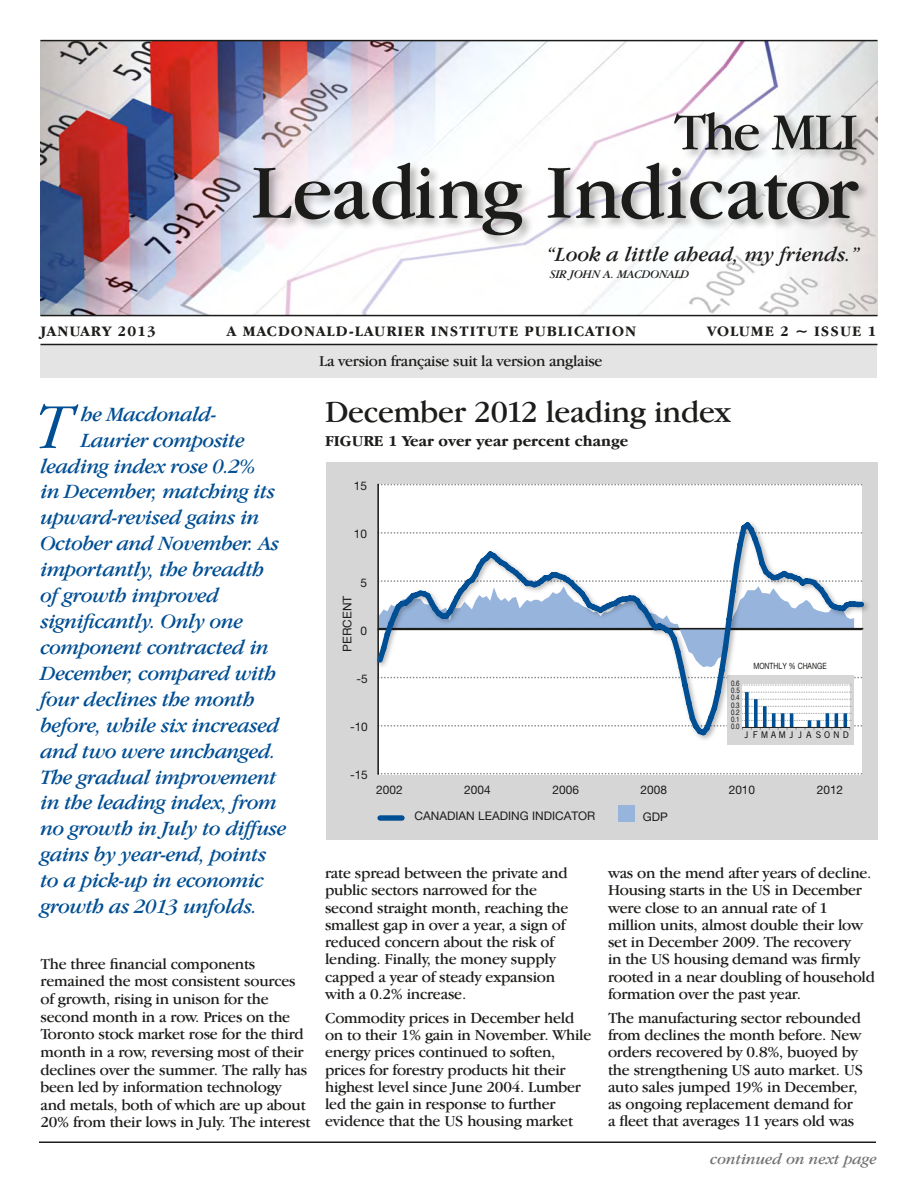
<style>
.page{position:relative;width:918px;height:1188px;background:#fff}
.page>*{position:absolute;margin:0;border:0;box-sizing:border-box;transform-origin:0 0}
.t1{font:79.5px "Garamond IT Cby BT";letter-spacing:-.01em;color:#1c1c1a}
.t2{font:italic 300 66px "Garamond IT Cby BT";color:#004e93}
.t3{font:54px "Garamond IT Cby BT";letter-spacing:-.04em;color:#1c1c1a}
.t4{font:31.5px "Garamond IT Cby BT";letter-spacing:-.01em;color:#1c1c1a}
.t5{font:italic 21px "Garamond IT Cby BT";letter-spacing:-.02em;color:#004e93}
.t6{font:italic 21px "Garamond IT Cby BT";color:#1c1c1a}
.t7{font:15.75px/17.2px "Garamond IT Cby BT";letter-spacing:-.015em;color:#1c1c1a}
.t8{font:700 15.75px "Garamond IT Cby BT";color:#1c1c1a}
.t9{font:italic 15.75px "Garamond IT Cby BT";color:#727273}
.t10{font:700 15px "Garamond IT Cby BT";letter-spacing:.07em;color:#1c1c1a}
.t11{font:italic 12.15px "Garamond IT Cby BT";color:#1c1c1a}
.t12{font:11.85px "Helvetica Neue";color:#1c1c1a}
.t13{font:11.85px "Helvetica";color:#1c1c1a}
.t14{font:9.15px "Trade Gothic";color:#010000}
.t15{font:8.7px "Helvetica Neue";color:#1c1c1a;scale:.8 1}
.t16{font:8.7px "Helvetica Neue";color:#1c1c1a}
.t17{font:7.8px "Helvetica";color:#1c1c1a;scale:.8 1}
</style>
<div class="page">
<img style="left:40px;top:41px;width:838px;height:274px">
<hr style="left:40px;top:315px;width:838px;height:1px;background:#1c1c1a">
<hr style="left:40px;top:40px;width:838px;height:1px;background:#1c1c1a">
<hr style="left:39px;top:1142px;width:837px;height:1px;background:#1c1c1a">
<div style="left:251px;top:110px;width:620px;height:138px;background:#1c1c1a;opacity:.35"></div>
<div style="left:326px;top:462px;width:552px;height:378px;background:#d6d6d7"></div>
<div style="left:378px;top:484px;width:484px;height:291px;background:#fff"></div>
<svg style="left:379px;top:773px;width:482px;height:2px"></svg>
<svg style="left:379px;top:484px;width:482px;height:1px"></svg>
<div style="left:380px;top:815px;width:22px;height:6px;background:#004e93"></div>
<div style="left:619px;top:806px;width:16px;height:16px;background:#97b4dc"></div>
<hr style="left:377px;top:484px;width:2px;height:291px;background:#1c1c1a">
<img style="left:377px;top:604px;width:491px;height:141px">
<svg style="left:377px;top:517px;width:490px;height:223px"></svg>
<svg style="left:742px;top:713px;width:109px;height:1px"></svg>
<svg style="left:742px;top:706px;width:109px;height:1px"></svg>
<svg style="left:742px;top:699px;width:109px;height:1px"></svg>
<svg style="left:742px;top:692px;width:109px;height:1px"></svg>
<svg style="left:742px;top:685px;width:109px;height:1px"></svg>
<svg style="left:745px;top:692px;width:4px;height:28px"></svg>
<svg style="left:754px;top:699px;width:4px;height:21px"></svg>
<svg style="left:763px;top:706px;width:4px;height:14px"></svg>
<hr style="left:772px;top:713px;width:3px;height:14px;background:#004e93">
<hr style="left:781px;top:713px;width:3px;height:14px;background:#004e93">
<hr style="left:790px;top:713px;width:3px;height:14px;background:#004e93">
<hr style="left:826px;top:713px;width:3px;height:14px;background:#004e93">
<hr style="left:835px;top:713px;width:3px;height:14px;background:#004e93">
<hr style="left:844px;top:713px;width:3px;height:14px;background:#004e93">
<svg style="left:378px;top:720px;width:483px;height:10px"></svg>
<hr style="left:742px;top:727px;width:108px;height:1px;background:#1c1c1a">
<div style="left:40px;top:344px;width:838px;height:34px;background:#e4e4e4"></div>
<hr style="left:40px;top:344px;width:838px;height:1px;background:#1c1c1a">
<p class="t3" style="left:674px;top:100px;width:186px">The MLI</p>
<p class="t1" style="left:251px;top:145px;width:609px">Leading Indicator</p>
<p class="t6" style="left:547px;top:242px;width:315px">“Look a little ahead, my friends.”</p>
<p class="t11" style="left:550px;top:267px;width:141px">SIR JOHN A. MACDONALD</p>
<p class="t10" style="left:40px;top:323px;width:117px">JANUARY 2013</p>
<p class="t10" style="left:227px;top:323px;width:411px">A MACDONALD-LAURIER INSTITUTE PUBLICATION</p>
<p class="t10" style="left:707px;top:323px;width:171px">VOLUME 2 ~ ISSUE 1</p>
<p class="t12" style="left:474px;top:351px;width:148px">Canadian Leading Indicator</p>
<p class="t7" style="left:319px;top:352px;width:285px">La version française suit la version anglaise</p>
<p class="t2" style="left:37px;top:388px;width:38px">T</p>
<p class="t5" style="left:81px;top:402px;width:137px">he Macdonald-</p>
<p class="t5" style="left:81px;top:428px;width:166px">Laurier composite</p>
<p class="t5" style="left:40px;top:454px;width:216px">leading index rose 0.2%</p>
<p class="t5" style="left:40px;top:480px;width:236px">in December, matching its</p>
<p class="t5" style="left:40px;top:505px;width:221px">upward-revised gains in</p>
<p class="t5" style="left:40px;top:531px;width:240px">October and November. As</p>
<p class="t5" style="left:40px;top:557px;width:225px">importantly, the breadth</p>
<p class="t5" style="left:40px;top:583px;width:180px">of growth improved</p>
<p class="t5" style="left:40px;top:609px;width:204px">significantly. Only one</p>
<p class="t5" style="left:40px;top:635px;width:230px">component contracted in</p>
<p class="t5" style="left:40px;top:661px;width:237px">December, compared with</p>
<p class="t5" style="left:40px;top:687px;width:216px">four declines the month</p>
<p class="t5" style="left:40px;top:713px;width:241px">before, while six increased</p>
<p class="t5" style="left:40px;top:739px;width:237px">and two were unchanged.</p>
<p class="t5" style="left:40px;top:765px;width:238px">The gradual improvement</p>
<p class="t5" style="left:40px;top:790px;width:238px">in the leading index, from</p>
<p class="t5" style="left:40px;top:816px;width:248px">no growth in July to diffuse</p>
<p class="t5" style="left:40px;top:842px;width:228px">gains by year-end, points</p>
<p class="t5" style="left:40px;top:868px;width:225px">to a pick-up in economic</p>
<p class="t5" style="left:40px;top:894px;width:219px">growth as 2013 unfolds.</p>
<p class="t7" style="left:40px;top:954px;width:272px;line-height:17.7px">The three financial components remained the most consistent sources of growth, rising in unison for the second month in a row. Prices on the Toronto stock market rose for the third month in a row, reversing most of their declines over the summer. The rally has been led by information technology and metals, both of which are up about 20% from their lows in July. The interest</p>
<p class="t4" style="left:325px;top:393px;width:407px">December 2012 leading index</p>
<p class="t8" style="left:325px;top:432px;width:305px">FIGURE 1 Year over year percent change</p>
<p class="t12" style="left:354px;top:479px;width:15px">15</p>
<p class="t12" style="left:354px;top:527px;width:15px">10</p>
<p class="t13" style="left:338px;top:652px;width:58px;rotate:-90deg">PERCENT</p>
<p class="t12" style="left:360px;top:575px;width:8px">5</p>
<p class="t12" style="left:360px;top:624px;width:8px">0</p>
<p class="t12" style="left:357px;top:672px;width:13px">-5</p>
<p class="t12" style="left:350px;top:720px;width:19px">-10</p>
<p class="t17" style="left:731px;top:677px;width:12px">0.6</p>
<p class="t17" style="left:731px;top:684px;width:12px">0.5</p>
<p class="t17" style="left:731px;top:692px;width:12px">0.4</p>
<p class="t17" style="left:731px;top:699px;width:12px">0.3</p>
<p class="t17" style="left:731px;top:706px;width:12px">0.2</p>
<p class="t17" style="left:731px;top:713px;width:12px">0.1</p>
<p class="t17" style="left:731px;top:720px;width:12px">0.0</p>
<p class="t15" style="left:753px;top:661px;width:93px">MONTHLY % CHANGE</p>
<p class="t14" style="left:744px;top:730px;width:106px">J F M A M J J A S O N D</p>
<p class="t16" style="left:744px;top:731px;width:107px">J F M A M J J A S O N</p>
<p class="t12" style="left:350px;top:768px;width:19px">-15</p>
<p class="t12" style="left:376px;top:783px;width:28px">2002</p>
<p class="t12" style="left:464px;top:783px;width:28px">2004</p>
<p class="t12" style="left:553px;top:783px;width:28px">2006</p>
<p class="t12" style="left:641px;top:783px;width:28px">2008</p>
<p class="t12" style="left:729px;top:783px;width:28px">2010</p>
<p class="t12" style="left:817px;top:783px;width:28px">2012</p>
<p class="t12" style="left:415px;top:809px;width:182px">CANADIAN LEADING INDICATOR</p>
<p class="t12" style="left:643px;top:810px;width:27px">GDP</p>
<p class="t7" style="left:325px;top:864px;width:245px">rate spread between the private and public sectors narrowed for the second straight month, reaching the smallest gap in over a year, a sign of reduced concern about the risk of lending. Finally, the money supply capped a year of steady expansion with a 0.2% increase.</p>
<p class="t7" style="left:325px;top:1009px;width:268px">Commodity prices in December held on to their 1% gain in November. While energy prices continued to soften, prices for forestry products hit their highest level since June 2004. Lumber led the gain in response to further evidence that the US housing market</p>
<p class="t7" style="left:608px;top:864px;width:269px">was on the mend after years of decline.<br>Housing starts in the US in December were close to an annual rate of 1 million units, almost double their low set in December 2009. The recovery<br>in the US housing demand was firmly rooted in a near doubling of household formation over the past year.</p>
<p class="t7" style="left:608px;top:1009px;width:256px">The manufacturing sector rebounded from declines the month before. New orders recovered by 0.8%, buoyed by the strengthening US auto market. US auto sales jumped 19% in December, as ongoing replacement demand for a fleet that averages 11 years old was</p>
<p class="t9" style="left:710px;top:1150px;width:168px">continued on next page</p>
</div>
